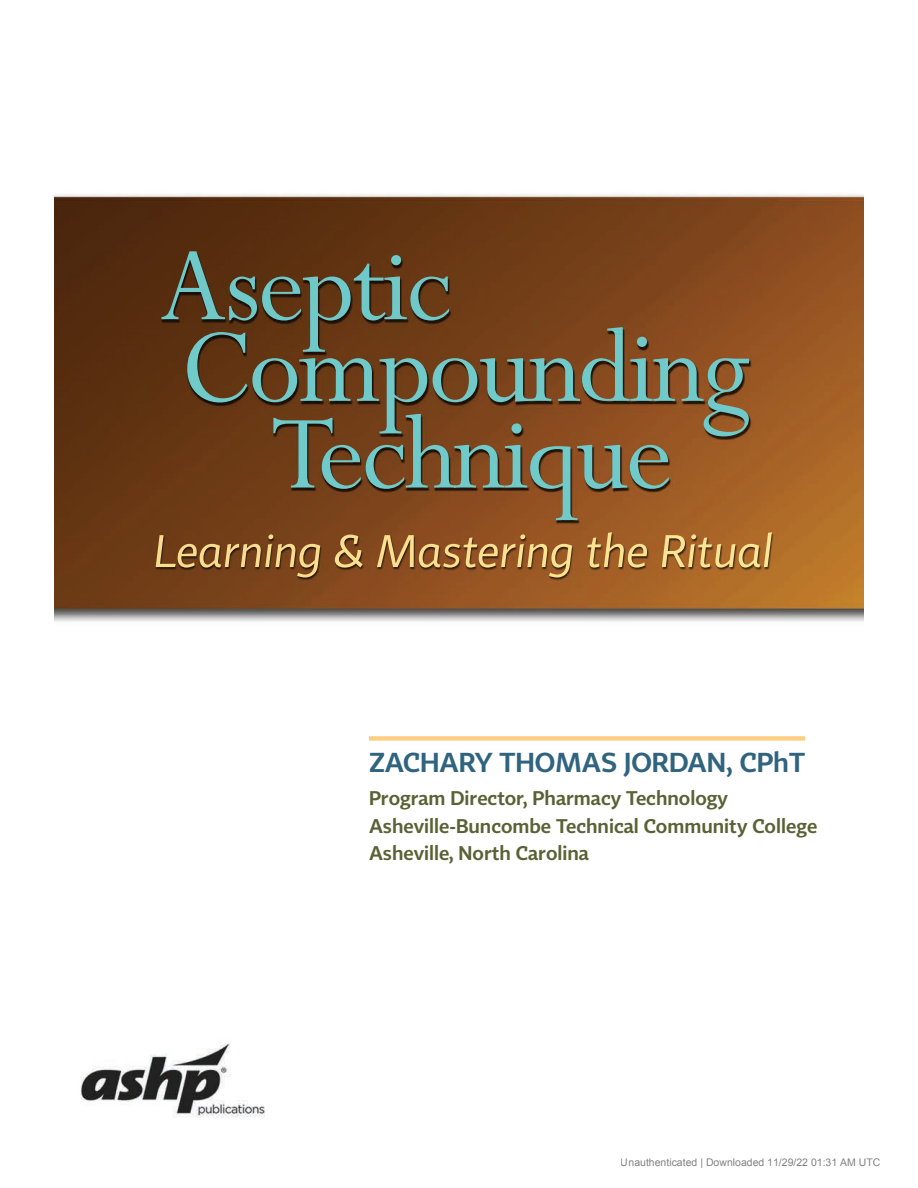
<style>
.page{position:relative;width:918px;height:1188px;background:#fff}
.page>*{position:absolute;margin:0;border:0;box-sizing:border-box;transform-origin:0 0}
.t1{font:300 27px "Tabac Sans";color:#30647e}
.t2{font:300 19.5px/27.9px "Tabac Sans";color:#5a6135}
.t3{font:10.5px "Arial";color:rgb(0 0 0/.5)}
</style>
<div class="page">
<img style="left:54px;top:194px;width:810px;height:924px">
<div style="left:369px;top:736px;width:436px;height:5px;background:#fdcf84"></div>
<h1 class="t1" style="left:369px;top:746px;width:438px">ZACHARY THOMAS JORDAN, CPhT</h1>
<p class="t2" style="left:369px;top:784px;width:450px">Program Director, Pharmacy Technology<br>Asheville-Buncombe Technical Community College<br>Asheville, North Carolina</p>
<p class="t3" style="left:621px;top:1156px;width:261px">Unauthenticated | Downloaded 11/29/22 01:31 AM UTC</p>
</div>
